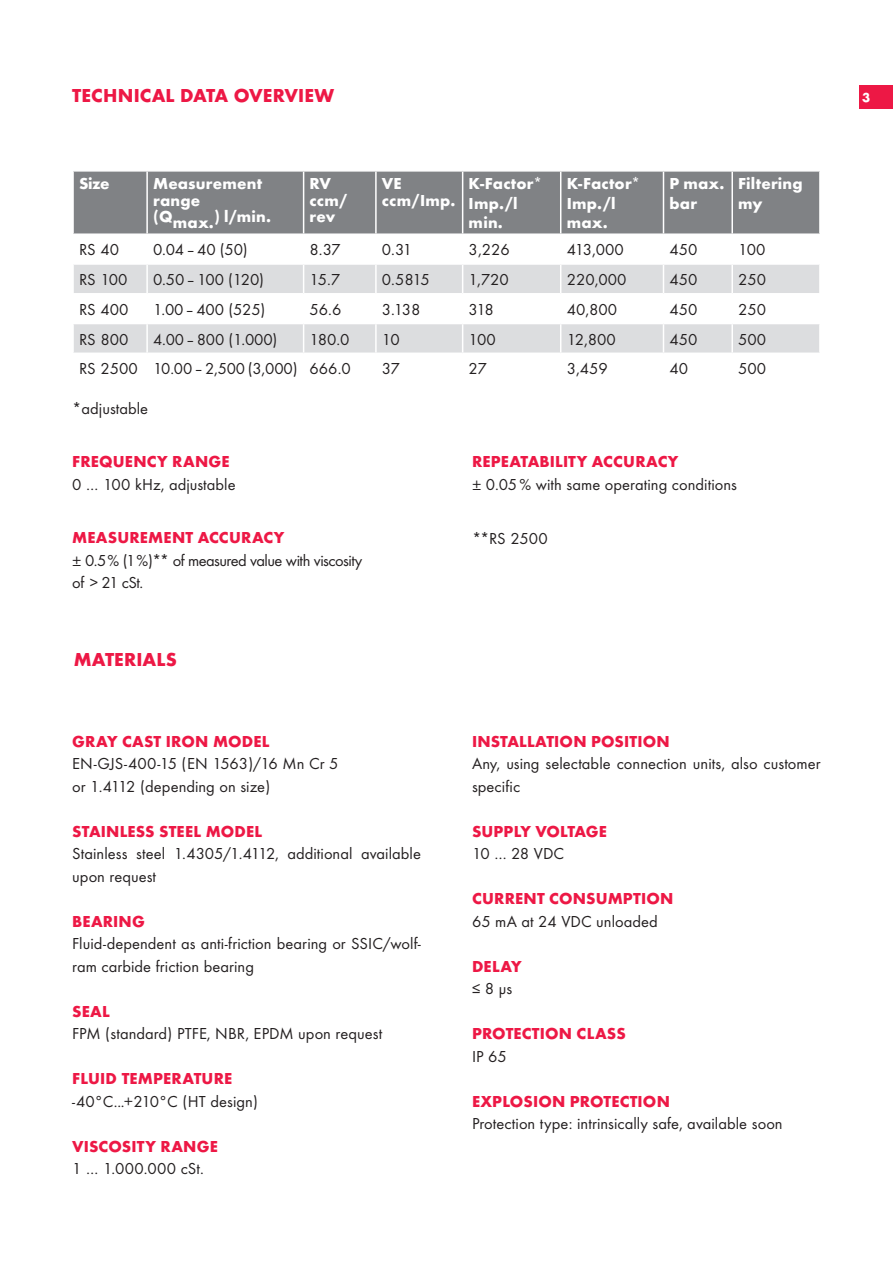
<style>
.page{position:relative;width:893px;height:1263px;background:#fff}
.page>*{position:absolute;margin:0;border:0;box-sizing:border-box;transform-origin:0 0}
.t1{font:800 19.5px "Function";letter-spacing:.005em;color:#ed1845}
.t2{font:16.5px/22.5px "Function";color:#231f20}
.t3{font:800 16.5px "Function";letter-spacing:.01em;color:#ed1845}
.t4{font:800 16.5px/19.5px "Function";letter-spacing:.01em;color:#fff}
.t5{font:16.5px/22.5px "Function";letter-spacing:-.03em;color:#231f20}
.t6{font:16.5px "Function";letter-spacing:.02em;color:#231f20}
.t7{font:800 13.5px "Function";color:#fff}
</style>
<div class="page">
<div style="left:859px;top:85px;width:34px;height:24px;background:#ed1845"></div>
<div style="left:74px;top:172px;width:745px;height:61px;background:#808285"></div>
<svg style="left:74px;top:265px;width:745px;height:88px;fill:#dcdddf"></svg>
<hr style="left:146px;top:172px;width:2px;height:61px;background:#fff">
<hr style="left:303px;top:172px;width:1px;height:61px;background:#fff">
<hr style="left:375px;top:172px;width:2px;height:61px;background:#fff">
<hr style="left:462px;top:172px;width:1px;height:61px;background:#fff">
<hr style="left:560px;top:172px;width:1px;height:61px;background:#fff">
<hr style="left:663px;top:172px;width:1px;height:61px;background:#fff">
<hr style="left:731px;top:172px;width:2px;height:61px;background:#fff">
<hr style="left:146px;top:265px;width:2px;height:28px;background:#fff">
<hr style="left:375px;top:265px;width:2px;height:28px;background:#fff">
<hr style="left:731px;top:265px;width:2px;height:28px;background:#fff">
<hr style="left:72px;top:293px;width:75px;height:1px;background:#fff">
<hr style="left:147px;top:293px;width:157px;height:1px;background:#fff">
<hr style="left:146px;top:294px;width:2px;height:29px;background:#fff">
<hr style="left:304px;top:293px;width:72px;height:1px;background:#fff">
<hr style="left:376px;top:293px;width:87px;height:1px;background:#fff">
<hr style="left:375px;top:294px;width:2px;height:29px;background:#fff">
<hr style="left:463px;top:293px;width:98px;height:1px;background:#fff">
<hr style="left:561px;top:293px;width:102px;height:1px;background:#fff">
<hr style="left:663px;top:293px;width:69px;height:1px;background:#fff">
<hr style="left:732px;top:293px;width:89px;height:1px;background:#fff">
<hr style="left:731px;top:294px;width:2px;height:29px;background:#fff">
<hr style="left:72px;top:323px;width:75px;height:1px;background:#fff">
<hr style="left:147px;top:323px;width:157px;height:1px;background:#fff">
<hr style="left:146px;top:324px;width:2px;height:29px;background:#fff">
<hr style="left:304px;top:323px;width:72px;height:1px;background:#fff">
<hr style="left:376px;top:323px;width:87px;height:1px;background:#fff">
<hr style="left:375px;top:324px;width:2px;height:29px;background:#fff">
<hr style="left:463px;top:323px;width:98px;height:1px;background:#fff">
<hr style="left:561px;top:323px;width:102px;height:1px;background:#fff">
<hr style="left:663px;top:323px;width:69px;height:1px;background:#fff">
<hr style="left:732px;top:323px;width:89px;height:1px;background:#fff">
<hr style="left:731px;top:324px;width:2px;height:29px;background:#fff">
<svg style="left:303px;top:264px;width:1px;height:89px"></svg>
<svg style="left:462px;top:264px;width:1px;height:89px"></svg>
<svg style="left:560px;top:265px;width:1px;height:88px"></svg>
<svg style="left:663px;top:264px;width:1px;height:89px"></svg>
<p class="t1" style="left:72px;top:84px;width:263px">TECHNICAL DATA OVERVIEW</p>
<p class="t4" style="left:79px;top:174px;width:32px">Size</p>
<p class="t4" style="left:153px;top:175px;width:119px;line-height:16.5px">Measurement range (Qmax.) l/min.</p>
<p class="t4" style="left:310px;top:175px;width:39px;line-height:16.5px">RV ccm/ rev</p>
<p class="t4" style="left:382px;top:175px;width:75px;line-height:16.5px">VE ccm/Imp.</p>
<p class="t4" style="left:469px;top:174px;width:76px">K-Factor*<br>Imp./l min.</p>
<p class="t4" style="left:567px;top:174px;width:76px">K-Factor*<br>Imp./l max.</p>
<p class="t4" style="left:669px;top:174px;width:57px">P max. bar</p>
<p class="t4" style="left:738px;top:174px;width:66px">Filtering my</p>
<p class="t2" style="left:79px;top:239px;width:42px">RS 40</p>
<p class="t2" style="left:153px;top:239px;width:96px">0.04–40 (50)</p>
<p class="t2" style="left:310px;top:239px;width:32px">8.37</p>
<p class="t2" style="left:382px;top:239px;width:32px">0.31</p>
<p class="t2" style="left:469px;top:239px;width:43px">3,226</p>
<p class="t2" style="left:567px;top:239px;width:59px">413,000</p>
<p class="t2" style="left:669px;top:239px;width:30px">450</p>
<p class="t2" style="left:738px;top:239px;width:29px">100</p>
<p class="t2" style="left:79px;top:268px;width:50px">RS 100</p>
<p class="t2" style="left:153px;top:268px;width:112px">0.50–100 (120)</p>
<p class="t2" style="left:310px;top:268px;width:32px">15.7</p>
<p class="t2" style="left:382px;top:268px;width:49px">0.5815</p>
<p class="t2" style="left:469px;top:268px;width:42px">1,720</p>
<p class="t2" style="left:567px;top:268px;width:61px">220,000</p>
<p class="t2" style="left:669px;top:268px;width:30px">450</p>
<p class="t2" style="left:738px;top:268px;width:30px">250</p>
<p class="t2" style="left:79px;top:298px;width:51px">RS 400</p>
<p class="t2" style="left:153px;top:298px;width:114px">1.00–400 (525)</p>
<p class="t2" style="left:310px;top:298px;width:33px">56.6</p>
<p class="t2" style="left:382px;top:298px;width:40px">3.138</p>
<p class="t2" style="left:469px;top:298px;width:27px">318</p>
<p class="t2" style="left:567px;top:298px;width:52px">40,800</p>
<p class="t2" style="left:669px;top:298px;width:30px">450</p>
<p class="t2" style="left:738px;top:298px;width:30px">250</p>
<p class="t2" style="left:79px;top:328px;width:51px">RS 800</p>
<p class="t2" style="left:153px;top:328px;width:126px">4.00–800 (1.000)</p>
<p class="t2" style="left:310px;top:328px;width:41px">180.0</p>
<p class="t2" style="left:382px;top:328px;width:19px">10</p>
<p class="t2" style="left:469px;top:328px;width:29px">100</p>
<p class="t2" style="left:567px;top:328px;width:51px">12,800</p>
<p class="t2" style="left:669px;top:328px;width:30px">450</p>
<p class="t2" style="left:738px;top:328px;width:30px">500</p>
<p class="t2" style="left:79px;top:358px;width:273px">RS 2500 10.00–2,500 (3,000) 666.0</p>
<p class="t2" style="left:382px;top:358px;width:19px">37</p>
<p class="t2" style="left:469px;top:358px;width:20px">27</p>
<p class="t2" style="left:567px;top:358px;width:43px">3,459</p>
<p class="t2" style="left:669px;top:358px;width:20px">40</p>
<p class="t2" style="left:738px;top:358px;width:30px">500</p>
<p class="t2" style="left:72px;top:397px;width:77px">*adjustable</p>
<p class="t3" style="left:72px;top:452px;width:159px">FREQUENCY RANGE</p>
<p class="t2" style="left:72px;top:473px;width:165px">0 … 100 kHz, adjustable</p>
<p class="t3" style="left:72px;top:528px;width:213px">MEASUREMENT ACCURACY</p>
<p class="t5" style="left:72px;top:549px;width:292px">± 0.5% (1%)** of measured value with viscosity of &gt; 21 cSt.</p>
<p class="t1" style="left:74px;top:648px;width:105px">MATERIALS</p>
<p class="t3" style="left:72px;top:731px;width:199px">GRAY CAST IRON MODEL</p>
<p class="t2" style="left:72px;top:752px;width:268px">EN-GJS-400-15 (EN 1563)/16 Mn Cr 5 or 1.4112 (depending on size)</p>
<p class="t3" style="left:72px;top:821px;width:192px">STAINLESS STEEL MODEL</p>
<p class="t2" style="left:72px;top:842px;width:350px">Stainless steel 1.4305/1.4112, additional available upon request</p>
<p class="t3" style="left:72px;top:911px;width:74px">BEARING</p>
<p class="t2" style="left:72px;top:932px;width:350px">Fluid-dependent as anti-friction bearing or SSIC/wolf&shy;ram carbide friction bearing</p>
<p class="t3" style="left:72px;top:1001px;width:39px">SEAL</p>
<p class="t2" style="left:72px;top:1022px;width:311px">FPM (standard) PTFE, NBR, EPDM upon request</p>
<p class="t3" style="left:72px;top:1069px;width:161px">FLUID TEMPERATURE</p>
<p class="t2" style="left:72px;top:1090px;width:187px">-40°C...+210°C (HT design)</p>
<p class="t3" style="left:72px;top:1136px;width:147px">VISCOSITY RANGE</p>
<p class="t6" style="left:72px;top:1159px;width:133px">1 … 1.000.000 cSt.</p>
<p class="t3" style="left:472px;top:452px;width:208px">REPEATABILITY ACCURACY</p>
<p class="t2" style="left:472px;top:473px;width:266px">± 0.05% with same operating conditions</p>
<p class="t2" style="left:472px;top:527px;width:77px">**RS 2500</p>
<p class="t3" style="left:472px;top:731px;width:199px">INSTALLATION POSITION</p>
<p class="t2" style="left:472px;top:752px;width:350px">Any, using selectable connection units, also customer specific</p>
<p class="t3" style="left:472px;top:821px;width:137px">SUPPLY VOLTAGE</p>
<p class="t2" style="left:472px;top:842px;width:94px">10 … 28 VDC</p>
<p class="t3" style="left:472px;top:889px;width:203px">CURRENT CONSUMPTION</p>
<p class="t2" style="left:472px;top:910px;width:187px">65 mA at 24 VDC unloaded</p>
<p class="t3" style="left:472px;top:956px;width:51px">DELAY</p>
<p class="t2" style="left:472px;top:977px;width:42px">≤ 8 µs</p>
<p class="t3" style="left:472px;top:1024px;width:155px">PROTECTION CLASS</p>
<p class="t2" style="left:472px;top:1045px;width:37px">IP 65</p>
<p class="t3" style="left:472px;top:1091px;width:199px">EXPLOSION PROTECTION</p>
<p class="t2" style="left:472px;top:1112px;width:312px">Protection type: intrinsically safe, available soon</p>
<p class="t7" style="left:862px;top:89px;width:10px">3</p>
</div>
